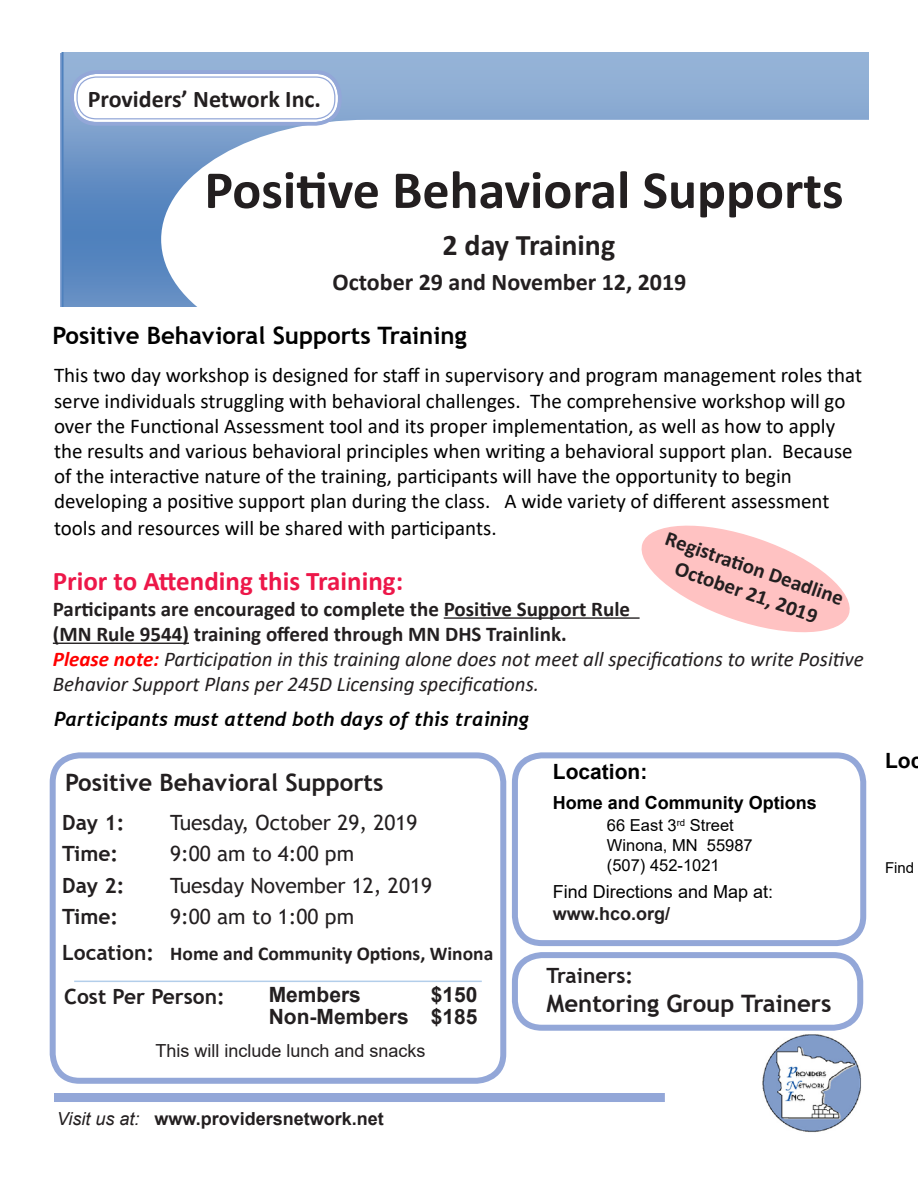
<style>
.page{position:relative;width:918px;height:1188px;background:#fff}
.page>*{position:absolute;margin:0;border:0;box-sizing:border-box;transform-origin:0 0}
.t1{font:700 54px "Calibri";color:#231f20}
.t2{font:700 30px "Calibri";color:#231f20}
.t3{font:700 27px "Calibri";color:#ed1749}
.t4{font:700 24px "Calibri";color:#231f20}
.t5{font:700 24px "Trebuchet MS";color:#231f20}
.t6{font:700 24px "Trebuchet MS";color:#000}
.t7{font:21px/25.5px "Calibri";color:#000}
.t8{font:700 21px "Calibri";color:#231f20}
.t9{font:italic 21px/25.2px "Calibri";color:#231f20}
.t10{font:21px "Trebuchet MS";color:#231f20}
.t11{font:700 21px "Trebuchet MS";color:#231f20}
.t12{font:700 21px "Arial";color:#231f20}
.t13{font:700 21px "Arial";color:#000}
.t14{font:italic 700 19.5px "Trebuchet";color:#000}
.t15{font:700 19.5px "Calibri";color:#231f20}
.t16{font:18px/21.6px "Arial";color:#000}
.t17{font:700 18px "Arial";color:#231f20}
.t18{font:18px "Arial";color:#231f20}
.t19{font:700 18px "Arial";color:#000}
.t20{font:16.5px "Arial";color:#000}
.t21{font:15px "Arial";color:#000}
.s1{font-weight:700;color:#f00}
.s2{font-family:"Trebuchet MS";font-size:21px}
.s3{font-weight:700;color:#231f20}
.s4{font-weight:400;font-style:italic}
</style>
<div class="page">
<svg style="left:62px;top:53px;width:806px;height:254px;background:#81a4ce"></svg>
<svg style="left:161px;top:120px;width:707px;height:187px"></svg>
<div style="left:74px;top:74px;width:264px;height:48px;background:#fff;border-radius:22px"></div>
<div style="left:70px;top:70px;width:272px;height:56px;border:4px solid #93a7d8;border-radius:24px"></div>
<div style="left:76px;top:76px;width:259px;height:43px;border:1px solid #93a7d8;border-radius:19px"></div>
<div style="left:332px;top:271px;width:381px;height:30px;background:#fff"></div>
<div style="left:54px;top:1093px;width:611px;height:9px;background:#93a7d8"></div>
<div style="left:512px;top:752px;width:354px;height:194px;border:6px solid #93a7d8;border-radius:27px"></div>
<img style="left:762px;top:1034px;width:98px;height:97px">
<svg style="left:641px;top:525px;width:209px;height:108px"></svg>
<div style="left:512px;top:952px;width:351px;height:79px;border:6px solid #93a7d8;border-radius:27px"></div>
<div style="left:50px;top:752px;width:456px;height:332px;border:6px solid #93a7d8;border-radius:27px"></div>
<svg style="left:167px;top:980px;width:315px;height:1px"></svg>
<hr style="left:74px;top:981px;width:408px;height:1px;background:#b3ceea">
<svg style="left:551px;top:752px;width:269px;height:7px;background:#a2b3dd"></svg>
<hr style="left:444px;top:617px;width:196px;height:2px;background:#231f20">
<hr style="left:53px;top:643px;width:136px;height:1px;background:#231f20">
<p class="t4" style="left:88px;top:82px;width:235px">Providers’ Network Inc.</p>
<p class="t1" style="left:204px;top:152px;width:641px">Positive Behavioral Supports</p>
<p class="t2" style="left:443px;top:224px;width:174px">2 day Training</p>
<p class="t4" style="left:333px;top:265px;width:355px">October 29 and November 12, 2019</p>
<p class="t6" style="left:52px;top:320px;width:416px">Positive Behavioral Supports Training</p>
<p class="t7" style="left:54px;top:362px;width:810px">This two day workshop is designed for staff in supervisory and program management roles that serve individuals struggling with behavioral challenges. The comprehensive workshop will go over the Functional Assessment tool and its proper implementation, as well as how to apply the results and various behavioral principles when writing a behavioral support plan. Because of the interactive nature of the training, participants will have the opportunity to begin developing a positive support plan during the class. A wide variety of different assessment tools and resources will be shared with participants.</p>
<p class="t8" style="left:671px;top:524px;width:189px;rotate:19deg">Registrati on Deadline</p>
<p class="t8" style="left:681px;top:554px;width:151px;rotate:19deg">October 21, 2019</p>
<p class="t3" style="left:53px;top:562px;width:352px">Prior to Attending this Training:</p>
<p class="t8" style="left:53px;top:594px;width:579px">Participants are encouraged to complete the Positive Support Rule</p>
<p class="t8" style="left:53px;top:619px;width:515px">(MN Rule 9544) training offered through MN DHS Trainlink.</p>
<p class="t9" style="left:53px;top:646px;width:813px"><span class="s1">Please note:</span> Participation in this training alone does not meet all specifications to write Positive<br>Behavior Support Plans per 245D Licensing specifications.</p>
<p class="t14" style="left:54px;top:707px;width:476px">Participants must attend both days of this training</p>
<p class="t5" style="left:65px;top:767px;width:320px">Positive Behavioral Supports</p>
<p class="t11" style="left:62px;top:809px;width:64px">Day 1:</p>
<p class="t10" style="left:170px;top:809px;width:249px">Tuesday, October 29, 2019</p>
<p class="t11" style="left:62px;top:841px;width:58px">Time:</p>
<p class="t10" style="left:170px;top:840px;width:185px">9:00 am to 4:00 pm</p>
<p class="t11" style="left:62px;top:872px;width:64px">Day 2:</p>
<p class="t10" style="left:170px;top:872px;width:263px">Tuesday November 12, 2019</p>
<p class="t11" style="left:62px;top:904px;width:58px">Time:</p>
<p class="t10" style="left:170px;top:903px;width:185px">9:00 am to 1:00 pm</p>
<p class="t15" style="left:62px;top:940px;width:433px"><span class="s2">Location:</span> Home and Community Options, Winona</p>
<p class="t11" style="left:64px;top:984px;width:162px">Cost Per Person:</p>
<p class="t12" style="left:269px;top:980px;width:94px">Members</p>
<p class="t12" style="left:431px;top:980px;width:48px">$150</p>
<p class="t12" style="left:269px;top:1002px;width:210px">Non-Members $185</p>
<p class="t18" style="left:155px;top:1038px;width:272px">This will include lunch and snacks</p>
<p class="t13" style="left:553px;top:757px;width:96px">Location:</p>
<p class="t19" style="left:553px;top:790px;width:266px">Home and Community Options</p>
<p class="t20" style="left:607px;top:814px;width:128px">66 East 3<sup>rd</sup> Street</p>
<p class="t20" style="left:607px;top:834px;width:147px">Winona, MN 55987</p>
<p class="t20" style="left:607px;top:854px;width:114px">(507) 452-1021</p>
<p class="t16" style="left:553px;top:881px;width:222px">Find Directions and Map at: <span class="s3">www.hco.org/</span></p>
<p class="t11" style="left:547px;top:962px;width:88px">Trainers:</p>
<p class="t5" style="left:547px;top:988px;width:286px">Mentoring Group Trainers</p>
<p class="t17" style="left:57px;top:1106px;width:329px"><span class="s4">Visit us at:</span> www.providersnetwork.net</p>
<p class="t13" style="left:885px;top:746px;width:39px">Loc</p>
<p class="t21" style="left:885px;top:858px;width:31px">Find</p>
</div>
